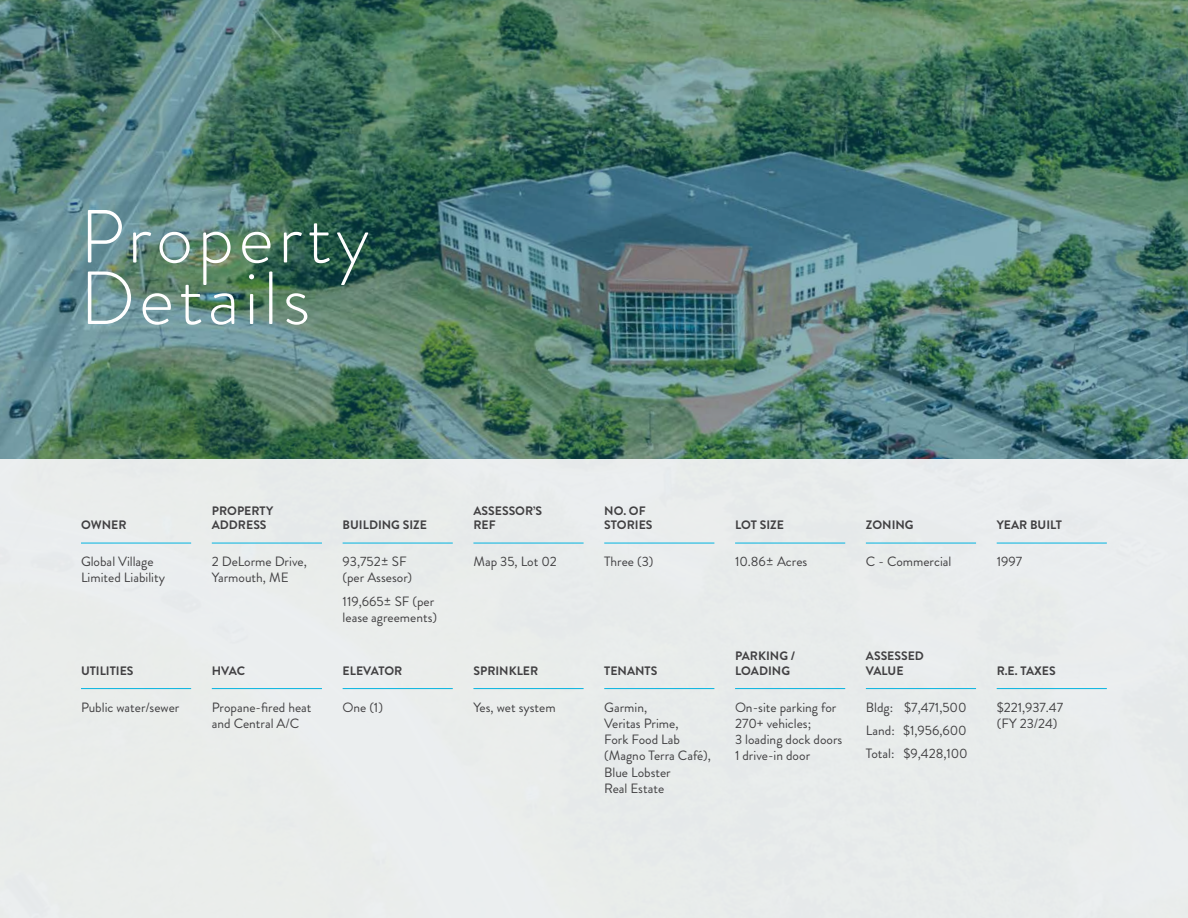
<style>
.page{position:relative;width:1188px;height:918px;background:#fff}
.page>*{position:absolute;margin:0;border:0;box-sizing:border-box;transform-origin:0 0}
.t1{font:300 75px/61.5px "Brandon Grotesque";letter-spacing:.06em;color:#fff}
.t2{font:13.5px/16.2px "Brandon Grotesque";color:#414042}
.t3{font:700 12.3px/14.7px "Brandon Grotesque";color:#414042}
</style>
<div class="page">
<img style="left:0;top:0;width:1188px;height:459px">
<div style="left:0;top:459px;width:1188px;height:459px;background:#e9eceb"></div>
<hr style="left:81px;top:688px;width:110px;height:1px;background:#02b3e0">
<hr style="left:212px;top:688px;width:110px;height:1px;background:#02b3e0">
<hr style="left:343px;top:688px;width:110px;height:1px;background:#02b3e0">
<hr style="left:473px;top:688px;width:111px;height:1px;background:#02b3e0">
<hr style="left:604px;top:688px;width:110px;height:1px;background:#02b3e0">
<hr style="left:735px;top:688px;width:110px;height:1px;background:#02b3e0">
<hr style="left:866px;top:688px;width:110px;height:1px;background:#02b3e0">
<hr style="left:997px;top:688px;width:110px;height:1px;background:#02b3e0">
<hr style="left:81px;top:543px;width:110px;height:1px;background:#02b3e0">
<hr style="left:212px;top:543px;width:110px;height:1px;background:#02b3e0">
<hr style="left:343px;top:543px;width:110px;height:1px;background:#02b3e0">
<hr style="left:473px;top:543px;width:111px;height:1px;background:#02b3e0">
<hr style="left:604px;top:543px;width:110px;height:1px;background:#02b3e0">
<hr style="left:735px;top:543px;width:110px;height:1px;background:#02b3e0">
<hr style="left:866px;top:543px;width:110px;height:1px;background:#02b3e0">
<hr style="left:997px;top:543px;width:110px;height:1px;background:#02b3e0">
<h1 class="t1" style="left:80px;top:206px;width:291px">Property<br>Details</h1>
<p class="t3" style="left:81px;top:518px;width:47px">OWNER</p>
<p class="t3" style="left:212px;top:503px;width:63px">PROPERTY<br>ADDRESS</p>
<p class="t3" style="left:343px;top:518px;width:86px">BUILDING SIZE</p>
<p class="t3" style="left:473px;top:503px;width:70px">ASSESSOR’S<br>REF</p>
<p class="t3" style="left:604px;top:503px;width:50px">NO. OF<br>STORIES</p>
<p class="t3" style="left:735px;top:518px;width:50px">LOT SIZE</p>
<p class="t3" style="left:866px;top:518px;width:49px">ZONING</p>
<p class="t3" style="left:997px;top:518px;width:67px">YEAR BUILT</p>
<p class="t2" style="left:81px;top:554px;width:86px">Global Village<br>Limited Liability</p>
<p class="t2" style="left:212px;top:554px;width:97px">2 DeLorme Drive,<br>Yarmouth, ME</p>
<p class="t2" style="left:343px;top:554px;width:71px">93,752± SF (per Assesor)</p>
<p class="t2" style="left:343px;top:593px;width:96px">119,665± SF (per lease agreements)</p>
<p class="t2" style="left:473px;top:554px;width:85px">Map 35, Lot 02</p>
<p class="t2" style="left:604px;top:554px;width:51px">Three (3)</p>
<p class="t2" style="left:735px;top:554px;width:74px">10.86± Acres</p>
<p class="t2" style="left:866px;top:554px;width:87px">C - Commercial</p>
<p class="t2" style="left:997px;top:554px;width:27px">1997</p>
<p class="t3" style="left:81px;top:663px;width:54px">UTILITIES</p>
<p class="t3" style="left:212px;top:663px;width:35px">HVAC</p>
<p class="t3" style="left:343px;top:663px;width:61px">ELEVATOR</p>
<p class="t3" style="left:473px;top:663px;width:66px">SPRINKLER</p>
<p class="t3" style="left:604px;top:663px;width:55px">TENANTS</p>
<p class="t3" style="left:735px;top:649px;width:62px">PARKING /<br>LOADING</p>
<p class="t3" style="left:866px;top:649px;width:60px">ASSESSED<br>VALUE</p>
<p class="t3" style="left:997px;top:663px;width:60px">R.E. TAXES</p>
<p class="t2" style="left:81px;top:699px;width:100px">Public water/sewer</p>
<p class="t2" style="left:212px;top:699px;width:101px">Propane-fired heat and Central A/C</p>
<p class="t2" style="left:343px;top:699px;width:42px">One (1)</p>
<p class="t2" style="left:473px;top:699px;width:84px">Yes, wet system</p>
<p class="t2" style="left:604px;top:699px;width:108px">Garmin,<br>Veritas Prime,<br>Fork Food Lab (Magno Terra Café),<br>Blue Lobster<br>Real Estate</p>
<p class="t2" style="left:735px;top:699px;width:109px">On-site parking for<br>270+ vehicles;<br>3 loading dock doors<br>1 drive-in door</p>
<p class="t2" style="left:866px;top:696px;width:103px;line-height:23.1px;text-align:justify">Bldg: $7,471,500<br>Land: $1,956,600<br>Total: $9,428,100</p>
<p class="t2" style="left:997px;top:699px;width:68px">$221,937.47 (FY 23/24)</p>
</div>
